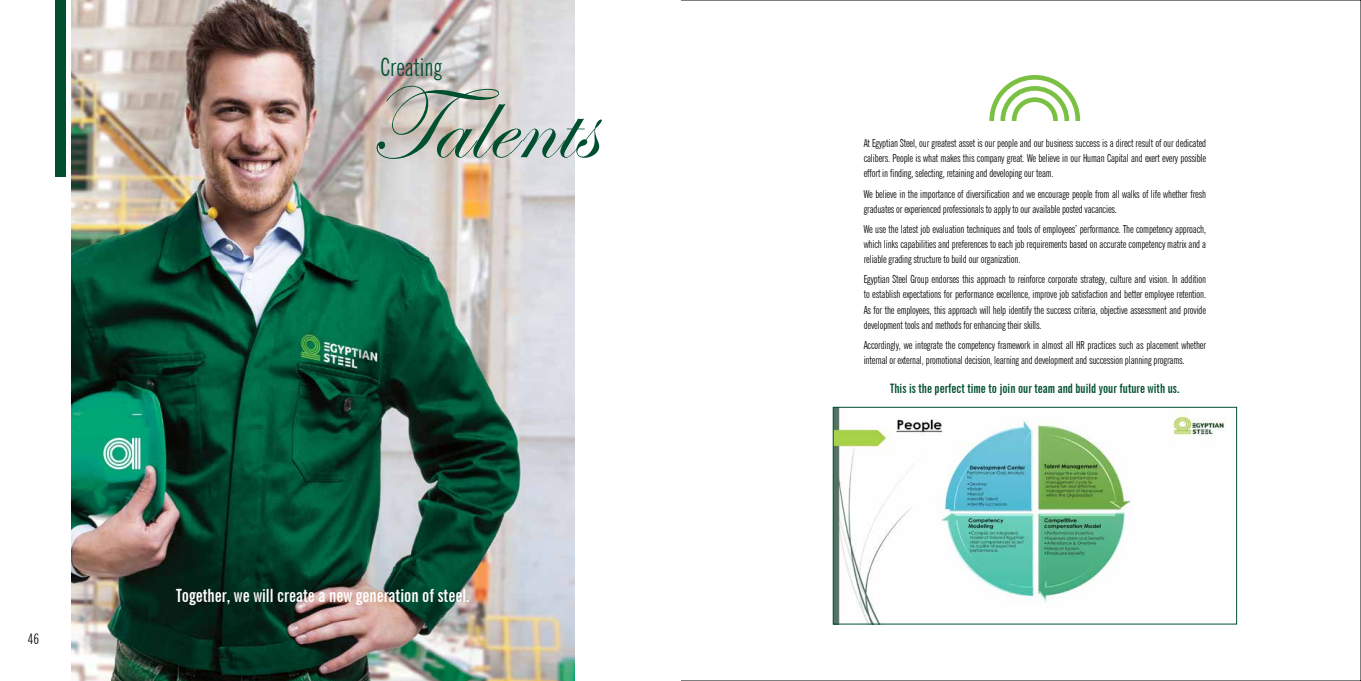
<style>
.page{position:relative;width:1361px;height:681px;background:#fff}
.page>*{position:absolute;margin:0;border:0;box-sizing:border-box;transform-origin:0 0}
.t1{font:105.6px "Edwardian Script ITC";letter-spacing:.01em;color:#00502f}
.t2{font:extra-condensed 25px "News Gothic BT";letter-spacing:.01em;color:#00502f}
.t3{font:700 extra-condensed 18.2px "News Gothic BT";color:#fff}
.t4{font:extra-condensed 14.4px "News Gothic BT";color:#000}
.t5{font:700 extra-condensed 13px "News Gothic BT";color:#00502f}
.t6{font:extra-condensed 11px/15px "News Gothic BT";letter-spacing:-.01em;color:#000;text-align:justify}
</style>
<div class="page">
<svg style="left:681px;top:0;width:679px;height:625px"></svg>
<img style="left:835px;top:409px;width:399px;height:213px">
<div style="left:833px;top:407px;width:403px;height:217px;border:1px solid #00502f"></div>
<img style="left:71px;top:0;width:503px;height:680px">
<div style="left:55px;top:0;width:11px;height:177px;background:#00502f"></div>
<svg style="left:989px;top:75px;width:91px;height:45px"></svg>
<h2 class="t2" style="left:380px;top:52px;width:63px">Creating</h2>
<h1 class="t1" style="left:368px;top:67px;width:228px">Talents</h1>
<h3 class="t4" style="left:28px;top:630px;width:13px">46</h3>
<h3 class="t3" style="left:176px;top:584px;width:295px">Together, we will create a new generation of steel.</h3>
<p class="t6" style="left:863px;top:135px;width:344px">At Egyptian Steel, our greatest asset is our people and our business success is a direct result of our dedicated calibers. People is what makes this company great. We believe in our Human Capital and exert every possible effort in finding, selecting, retaining and developing our team.</p>
<p class="t6" style="left:863px;top:186px;width:344px">We believe in the importance of diversification and we encourage people from all walks of life whether fresh graduates or experienced professionals to apply to our available posted vacancies.</p>
<p class="t6" style="left:863px;top:221px;width:344px">We use the latest job evaluation techniques and tools of employees’ performance. The competency approach, which links capabilities and preferences to each job requirements based on accurate competency matrix and a reliable grading structure to build our organization.</p>
<p class="t6" style="left:863px;top:272px;width:344px">Egyptian Steel Group endorses this approach to reinforce corporate strategy, culture and vision. In addition to establish expectations for performance excellence, improve job satisfaction and better employee retention.<br>As for the employees, this approach will help identify the success criteria, objective assessment and provide development tools and methods for enhancing their skills.</p>
<p class="t6" style="left:863px;top:337px;width:344px">Accordingly, we integrate the competency framework in almost all HR practices such as placement whether internal or external, promotional decision, learning and development and succession planning programs.</p>
<p class="t5" style="left:890px;top:381px;width:291px">This is the perfect time to join our team and build your future with us.</p>
</div>
